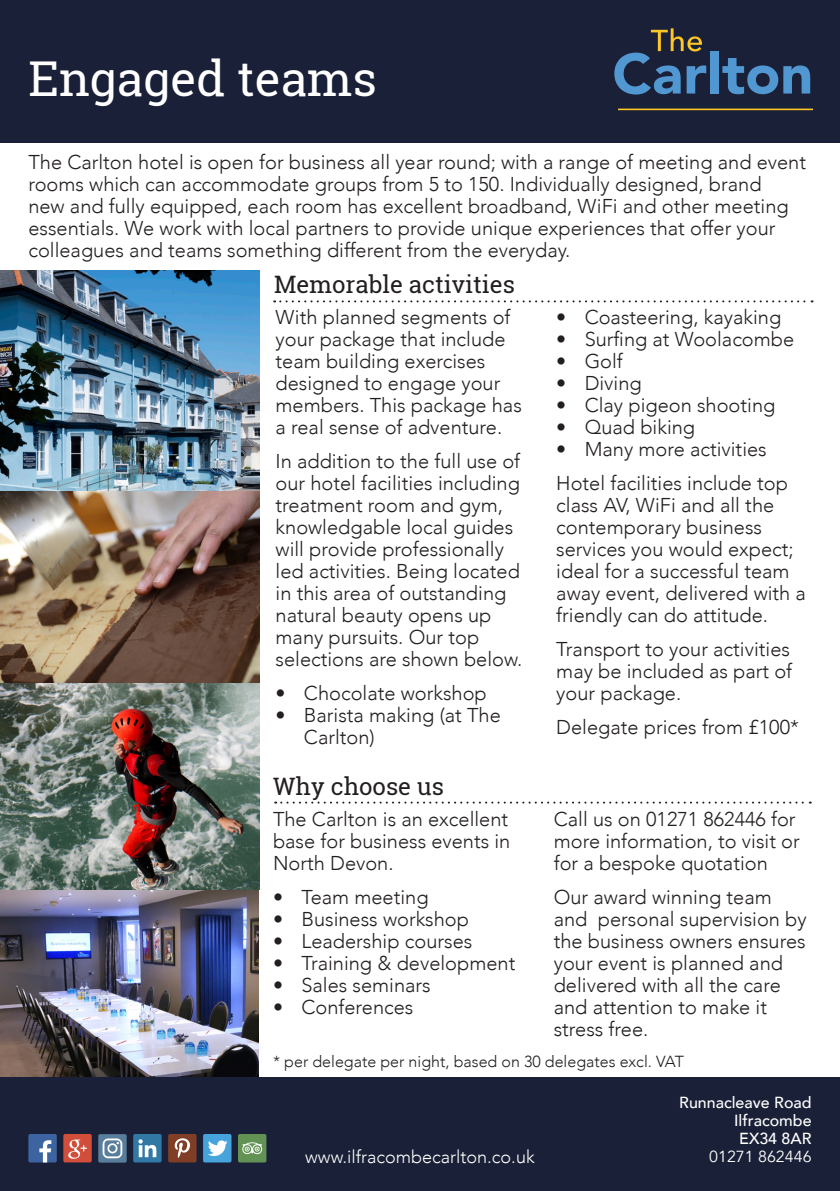
<style>
.page{position:relative;width:840px;height:1191px;background:#fff}
.page>*{position:absolute;margin:0;border:0;box-sizing:border-box;transform-origin:0 0}
.t1{font:48px "Roboto Slab";color:#fff}
.t2{font:24px "Roboto Slab";color:#231f20}
.t3{font:300 20px/22px "Avenir";color:#231f20}
.t4{font:300 18px "Avenir";color:#fff}
.t5{font:300 16px "Avenir";color:#231f20}
.t6{font:500 16px "Avenir";color:#fff}
.t7{font:16px "Avenir";color:#fff}
</style>
<div class="page">
<div style="left:0;top:0;width:839px;height:142px;background:#1a2037"></div>
<svg style="left:614px;top:28px;width:91px;height:67px"></svg>
<div style="left:709px;top:51px;width:9px;height:43px;background:#5198d2"></div>
<svg style="left:722px;top:58px;width:87px;height:36px"></svg>
<hr style="left:617px;top:109px;width:195px;height:1px;background:#fec725">
<div style="left:0;top:1077px;width:839px;height:114px;background:#1a2037"></div>
<div style="left:238px;top:1134px;width:28px;height:28px;background:#639354;border-radius:2px"></div>
<svg style="left:242px;top:1142px;width:20px;height:12px"></svg>
<div style="left:98px;top:1134px;width:29px;height:28px;background:#587e9c;border-radius:2px"></div>
<svg style="left:102px;top:1138px;width:20px;height:20px"></svg>
<div style="left:28px;top:1134px;width:29px;height:28px;background:#3d64a0;border-radius:2px"></div>
<svg style="left:39px;top:1140px;width:12px;height:22px"></svg>
<div style="left:203px;top:1134px;width:28px;height:28px;background:#46a3db;border-radius:2px"></div>
<svg style="left:208px;top:1140px;width:19px;height:16px"></svg>
<div style="left:133px;top:1134px;width:28px;height:28px;background:#3178a5;border-radius:2px"></div>
<svg style="left:138px;top:1139px;width:18px;height:18px"></svg>
<div style="left:168px;top:1134px;width:28px;height:28px;background:#813e26;border-radius:2px"></div>
<svg style="left:174px;top:1138px;width:16px;height:20px"></svg>
<div style="left:63px;top:1134px;width:29px;height:28px;background:#d14e3a;border-radius:2px"></div>
<svg style="left:68px;top:1139px;width:19px;height:19px"></svg>
<img style="left:0;top:270px;width:259px;height:413px">
<img style="left:0;top:889px;width:258px;height:187px">
<svg style="left:274px;top:300px;width:538px;height:2px"></svg>
<img style="left:0;top:683px;width:259px;height:206px">
<svg style="left:275px;top:801px;width:535px;height:2px"></svg>
<p class="t1" style="left:28px;top:46px;width:350px">Engaged teams</p>
<p class="t3" style="left:28px;top:152px;width:778px">The Carlton hotel is open for business all year round; with a range of meeting and event rooms which can accommodate groups from 5 to 150. Individually designed, brand<br>new and fully equipped, each room has excellent broadband, WiFi and other meeting essentials. We work with local partners to provide unique experiences that offer your colleagues and teams something different from the everyday.</p>
<p class="t2" style="left:274px;top:267px;width:242px">Memorable activities</p>
<p class="t3" style="left:275px;top:306px;width:248px">With planned segments of your package that include team building exercises designed to engage your members. This package has a real sense of adventure.</p>
<p class="t3" style="left:275px;top:450px;width:248px">In addition to the full use of our hotel facilities including treatment room and gym, knowledgable local guides will provide professionally led activities. Being located in this area of outstanding natural beauty opens up many pursuits. Our top selections are shown below.</p>
<p class="t3" style="left:275px;top:682px;width:213px">• Chocolate workshop</p>
<p class="t3" style="left:304px;top:704px;width:198px;text-indent:-28px">• Barista making (at The<br>Carlton)</p>
<p class="t2" style="left:273px;top:769px;width:172px">Why choose us</p>
<p class="t3" style="left:273px;top:808px;width:239px;text-align:justify">The Carlton is an excellent base for business events in North Devon.</p>
<p class="t3" style="left:273px;top:886px;width:157px">• Team meeting</p>
<p class="t3" style="left:273px;top:908px;width:197px">• Business workshop</p>
<p class="t3" style="left:273px;top:930px;width:201px">• Leadership courses</p>
<p class="t3" style="left:273px;top:952px;width:244px">• Training &amp; development</p>
<p class="t3" style="left:273px;top:974px;width:159px">• Sales seminars</p>
<p class="t3" style="left:273px;top:996px;width:142px">• Conferences</p>
<p class="t3" style="left:556px;top:306px;width:226px">• Coasteering, kayaking</p>
<p class="t3" style="left:556px;top:328px;width:239px">• Surfing at Woolacombe</p>
<p class="t3" style="left:556px;top:350px;width:68px">• Golf</p>
<p class="t3" style="left:556px;top:372px;width:87px">• Diving</p>
<p class="t3" style="left:556px;top:394px;width:220px">• Clay pigeon shooting</p>
<p class="t3" style="left:556px;top:416px;width:140px">• Quad biking</p>
<p class="t3" style="left:556px;top:438px;width:212px">• Many more activities</p>
<p class="t3" style="left:556px;top:472px;width:251px">Hotel facilities include top class AV, WiFi and all the contemporary business services you would expect; ideal for a successful team away event, delivered with a friendly can do attitude.</p>
<p class="t3" style="left:556px;top:638px;width:237px;text-align:justify">Transport to your activities may be included as part of your package.</p>
<p class="t3" style="left:556px;top:716px;width:244px">Delegate prices from £100*</p>
<p class="t3" style="left:553px;top:808px;width:247px">Call us on 01271 862446 for more information, to visit or for a bespoke quotation</p>
<p class="t3" style="left:553px;top:886px;width:254px">Our award winning team and personal supervision by the business owners ensures your event is planned and delivered with all the care and attention to make it stress free.</p>
<p class="t5" style="left:273px;top:1052px;width:412px">* per delegate per night, based on 30 delegates excl. VAT</p>
<p class="t6" style="left:678px;top:1088px;width:134px">Runnacleave Road</p>
<p class="t6" style="left:733px;top:1106px;width:79px">Ilfracombe</p>
<p class="t6" style="left:738px;top:1124px;width:74px">EX34 8AR</p>
<p class="t4" style="left:305px;top:1145px;width:231px">www.ilfracombecarlton.co.uk</p>
<p class="t7" style="left:708px;top:1147px;width:104px">01271 862446</p>
</div>
